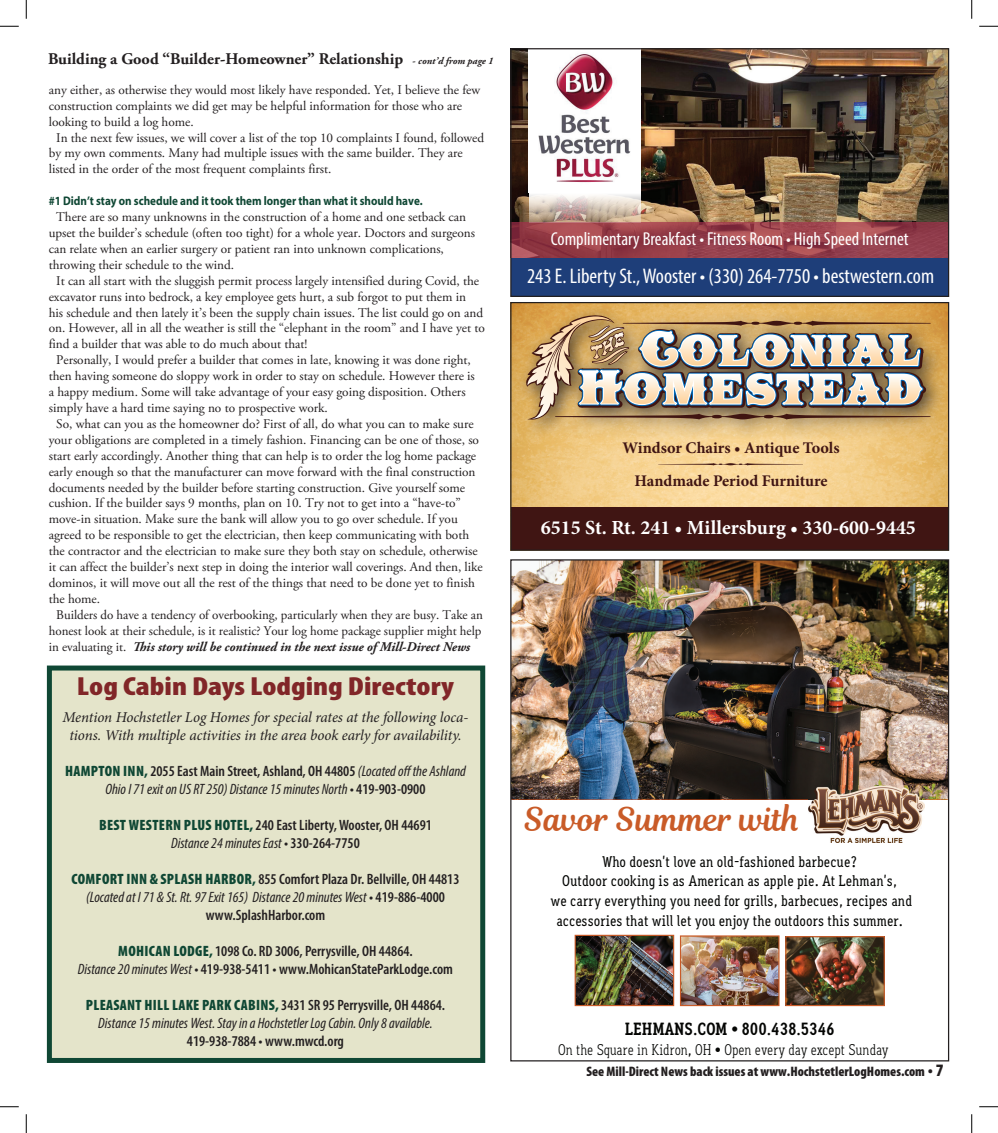
<style>
.page{position:relative;width:998px;height:1133px;background:#fff}
.page>*{position:absolute;margin:0;border:0;box-sizing:border-box;transform-origin:0 0}
.t1{font:32.5px "Magnolia Script";color:#c95b28;scale:.96 1}
.t2{font:900 condensed 26.25px "Myriad Pro";color:#812628;scale:1.19 1}
.t3{font:condensed 21.25px "Myriad Pro";color:#fff}
.t4{font:700 20px "Minion Pro";color:#fff}
.t5{font:condensed 18.75px "Myriad Pro";color:#fff}
.t6{font:700 17.75px "Aaux Office";color:#040503;scale:.96 1}
.t7{font:700 16.25px "Adobe Garamond Pro";color:#231f20}
.t8{font:700 16.25px/33.2px "Minion Pro";color:#401513;text-align:center}
.t9{font:500 15.5px/19.9px "Aaux Office";color:#040503;text-align:center;scale:.96 1}
.t10{font:15.5px "Aaux Office";color:#040503;scale:.96 1}
.t11{font:600 condensed 15px/18px "Myriad Pro";color:#231f20;text-align:center}
.t12{font:italic condensed 15px/18px "Myriad Pro";color:#231f20;text-align:center}
.t13{font:italic 15px/18px "Minion Pro";letter-spacing:-.01em;color:#231f20;text-align:center}
.t14{font:900 condensed 13.75px "Myriad Pro";color:#231f20}
.body_copy{font:13.25px/15.9px "Adobe Garamond Pro";letter-spacing:-.005em;color:#231f20}
.body_copy-2{font:700 12.5px "Myriad Pro";letter-spacing:-.005em;color:#0f4734;scale:.89 1}
.s1{font-size:10px}
.s2{font-style:italic;font-size:10px}
.s3{font-weight:700;font-style:italic}
.s4{font-weight:900;font-style:normal;color:#0f4734}
.s5{font-weight:600;font-style:normal}
.s6{font-weight:600}
.s7{font-weight:900;color:#0f4734}
.s8{font-weight:400;font-style:italic}
.s9{font-size:17.5px}
</style>
<div class="page">
<img style="left:512px;top:304px;width:435px;height:203px">
<div style="left:516px;top:304px;width:432px;height:136px;background:#231f20;opacity:.75"></div>
<svg style="left:523px;top:307px;width:408px;height:125px;background:#b8a07d"></svg>
<svg style="left:656px;top:462px;width:147px;height:7px"></svg>
<div style="left:511px;top:507px;width:437px;height:43px;background:#401513"></div>
<div style="left:510px;top:302px;width:439px;height:249px;border:1px solid #231f20"></div>
<div style="left:511px;top:251px;width:437px;height:45px;background:#1e3e79"></div>
<img style="left:512px;top:50px;width:435px;height:173px">
<svg style="left:512px;top:223px;width:435px;height:35px;background:#99414c"></svg>
<svg style="left:529px;top:192px;width:111px;height:31px"></svg>
<img style="left:529px;top:50px;width:111px;height:142px">
<div style="left:510px;top:48px;width:439px;height:249px;border:1px solid #231f20"></div>
<img style="left:512px;top:561px;width:435px;height:238px">
<img style="left:808px;top:785px;width:116px;height:57px">
<img style="left:787px;top:938px;width:95px;height:66px">
<div style="left:785px;top:936px;width:99px;height:70px;border:1px solid #c95b28"></div>
<img style="left:576px;top:936px;width:96px;height:68px">
<div style="left:574px;top:934px;width:100px;height:72px;border:1px solid #c95b28"></div>
<img style="left:682px;top:937px;width:95px;height:67px">
<div style="left:680px;top:935px;width:99px;height:71px;border:1px solid #c95b28"></div>
<div style="left:47px;top:665px;width:438px;height:397px;background:#e4e4ca;border:5px solid #0f4734"></div>
<svg style="left:0;top:25px;width:19px;height:2px"></svg>
<svg style="left:979px;top:25px;width:19px;height:2px"></svg>
<svg style="left:0;top:1106px;width:19px;height:1px"></svg>
<svg style="left:979px;top:1106px;width:19px;height:1px"></svg>
<svg style="left:25px;top:0;width:2px;height:19px"></svg>
<svg style="left:25px;top:1114px;width:2px;height:18px"></svg>
<svg style="left:971px;top:0;width:1px;height:19px"></svg>
<svg style="left:971px;top:1114px;width:1px;height:18px"></svg>
<p class="t7" style="left:48px;top:50px;width:447px">Building a Good “Builder-Homeowner” Relationship <span class="s1">-</span> <span class="s2">cont’d from page 1</span></p>
<p class="body_copy" style="left:49px;top:82px;width:433px">any either, as otherwise they would most likely have responded. Yet, I believe the few construction complaints we did get may be helpful information for those who are looking to build a log home.</p>
<p class="body_copy" style="left:49px;top:130px;width:437px;text-indent:7px">In the next few issues, we will cover a list of the top 10 complaints I found, followed by my own comments. Many had multiple issues with the same builder. They are listed in the order of the most frequent complaints first.</p>
<p class="body_copy-2" style="left:49px;top:193px;width:421px">#1 Didn’t stay on schedule and it took them longer than what it should have.</p>
<p class="body_copy" style="left:49px;top:209px;width:428px;text-indent:7px">There are so many unknowns in the construction of a home and one setback can upset the builder’s schedule (often too tight) for a whole year. Doctors and surgeons can relate when an earlier surgery or patient ran into unknown complications, throwing their schedule to the wind.</p>
<p class="body_copy" style="left:49px;top:273px;width:437px;text-indent:7px">It can all start with the sluggish permit process largely intensified during Covid, the excavator runs into bedrock, a key employee gets hurt, a sub forgot to put them in<br>his schedule and then lately it’s been the supply chain issues. The list could go on and on. However, all in all the weather is still the “elephant in the room” and I have yet to find a builder that was able to do much about that!</p>
<p class="body_copy" style="left:49px;top:352px;width:427px;text-indent:7px">Personally, I would prefer a builder that comes in late, knowing it was done right, then having someone do sloppy work in order to stay on schedule. However there is a happy medium. Some will take advantage of your easy going disposition. Others simply have a hard time saying no to prospective work.</p>
<p class="body_copy" style="left:49px;top:416px;width:435px;text-indent:7px">So, what can you as the homeowner do? First of all, do what you can to make sure your obligations are completed in a timely fashion. Financing can be one of those, so start early accordingly. Another thing that can help is to order the log home package early enough so that the manufacturer can move forward with the final construction documents needed by the builder before starting construction. Give yourself some cushion. If the builder says 9 months, plan on 10. Try not to get into a “have-to” move-in situation. Make sure the bank will allow you to go over schedule. If you agreed to be responsible to get the electrician, then keep communicating with both the contractor and the electrician to make sure they both stay on schedule, otherwise it can affect the builder’s next step in doing the interior wall coverings. And then, like dominos, it will move out all the rest of the things that need to be done yet to finish the home.</p>
<p class="body_copy" style="left:49px;top:607px;width:435px;text-align:justify;text-indent:8px">Builders do have a tendency of overbooking, particularly when they are busy. Take an honest look at their schedule, is it realistic? Your log home package supplier might help in evaluating it. <span class="s3">This story will be continued in the next issue of Mill-Direct News</span></p>
<p class="t2" style="left:77px;top:671px;width:318px">Log Cabin Days Lodging Directory</p>
<p class="t13" style="left:63px;top:708px;width:407px">Mention Hochstetler Log Homes for special rates at the following loca&shy;tions. With multiple activities in the area book early for availability.</p>
<p class="t12" style="left:65px;top:761px;width:402px"><span class="s4">HAMPTON INN,</span> <span class="s5">2055 East Main Street, Ashland, OH 44805</span> (Located off the Ashland<br>Ohio I 71 exit on US RT 250) Distance 15 minutes North <span class="s6">•</span> <span class="s5">419-903-0900</span></p>
<p class="t11" style="left:99px;top:816px;width:334px"><span class="s7">BEST WESTERN PLUS HOTEL,</span> 240 East Liberty, Wooster, OH 44691<br><span class="s8">Distance 24 minutes East</span> • 330-264-7750</p>
<p class="t11" style="left:72px;top:870px;width:389px"><span class="s7">COMFORT INN &amp; SPLASH HARBOR,</span> 855 Comfort Plaza Dr. Bellville, OH 44813 <span class="s8">(Located at I 71 &amp; St. Rt. 97 Exit 165) Distance 20 minutes West</span> • 419-886-4000 www.SplashHarbor.com</p>
<p class="t11" style="left:78px;top:942px;width:377px"><span class="s7">MOHICAN LODGE,</span> 1098 Co. RD 3006, Perrysville, OH 44864.<br><span class="s8">Distance 20 minutes West</span> • 419-938-5411 • www.MohicanStateParkLodge.com</p>
<p class="t12" style="left:86px;top:995px;width:361px"><span class="s4">PLEASANT HILL LAKE PARK CABINS,</span> <span class="s5">3431 SR 95 Perrysville, OH 44864.<br></span>Distance 15 minutes West. Stay in a Hochstetler Log Cabin. Only 8 available.</p>
<p class="t11" style="left:187px;top:1032px;width:159px">419-938-7884 • www.mwcd.org</p>
<p class="t5" style="left:551px;top:227px;width:359px">Complimentary Breakfast • Fitness Room • High Speed Internet</p>
<p class="t3" style="left:527px;top:263px;width:408px">243 E. Liberty St., Wooster • (330) 264-7750 • bestwestern.com</p>
<p class="t8" style="left:622px;top:431px;width:218px">Windsor Chairs • Antique Tools<br>Handmade Period Furniture</p>
<p class="t4" style="left:541px;top:513px;width:376px">6515 St. Rt. 241 • Millersburg • 330-600-9445</p>
<p class="t1" style="left:524px;top:795px;width:289px">Savor Summer with</p>
<p class="t9" style="left:550px;top:851px;width:378px">Who doesn’t love an old-fashioned barbecue?<br>Outdoor cooking is as American as apple pie. At Lehman’s,<br>we carry everything you need for grills, barbecues, recipes and accessories that will let you enjoy the outdoors this summer.</p>
<p class="t6" style="left:624px;top:1018px;width:220px">LEHMANS.COM • 800.438.5346</p>
<p class="t10" style="left:558px;top:1040px;width:346px">On the Square in Kidron, OH • Open every day except Sunday</p>
<p class="t14" style="left:586px;top:1063px;width:358px">See Mill-Direct News back issues at www.HochstetlerLogHomes.com <span class="s9">• 7</span></p>
</div>
